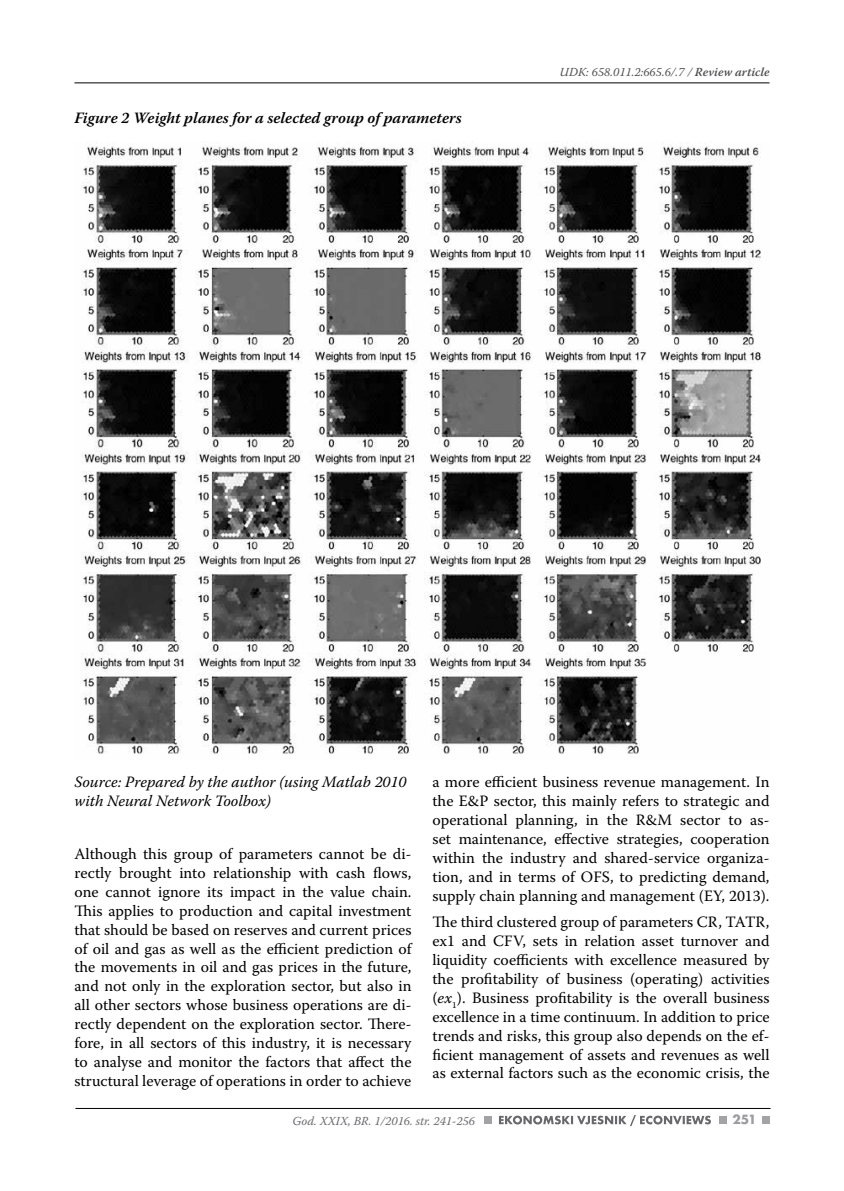
<style>
.page{position:relative;width:844px;height:1191px;background:#fff}
.page>*{position:absolute;margin:0;border:0;box-sizing:border-box;transform-origin:0 0}
.t1{font:15.75px/18.9px "Warnock Pro";color:#000;text-align:justify}
.t2{font:italic 15.75px/18.9px "Warnock Pro";color:#000}
.t3{font:italic 600 15.75px "Warnock Pro";color:#000}
.t4{font:700 14px "Futura TOT";color:#9c9ca0}
.t5{font:italic 12.25px "Warnock Pro";color:#504f53}
.t6{font:italic 12.25px "Warnock Pro";color:#68676c}
.s1{font-weight:600}
.s2{font-style:italic}
</style>
<div class="page">
<hr style="left:74px;top:83px;width:695px;height:1px;background:#000">
<hr style="left:75px;top:1108px;width:695px;height:1px;background:#000">
<div style="left:483px;top:1115px;width:8px;height:8px;background:#a3a3a7"></div>
<div style="left:718px;top:1115px;width:8px;height:8px;background:#a3a3a7"></div>
<div style="left:761px;top:1115px;width:8px;height:8px;background:#a3a3a7"></div>
<svg style="left:499px;top:1115px;width:211px;height:11px"></svg>
<img style="left:81px;top:141px;width:680px;height:613px">
<p class="t3" style="left:74px;top:109px;width:388px">Figure 2 Weight planes for a selected group of parameters</p>
<p class="t5" style="left:559px;top:65px;width:211px">UDK: 658.011.2:665.6/.7 / <span class="s1">Review article</span></p>
<p class="t2" style="left:74px;top:772px;width:333px">Source: Prepared by the author (using Matlab 2010 with Neural Network Toolbox)</p>
<p class="t1" style="left:74px;top:844px;width:338px">Although this group of parameters cannot be di&shy;rectly brought into relationship with cash flows, one cannot ignore its impact in the value chain.<br>This applies to production and capital investment that should be based on reserves and current prices of oil and gas as well as the efficient prediction of the movements in oil and gas prices in the future, and not only in the exploration sector, but also in all other sectors whose business operations are di&shy;rectly dependent on the exploration sector. There&shy;fore, in all sectors of this industry, it is necessary to analyse and monitor the factors that affect the structural leverage of operations in order to achieve</p>
<p class="t1" style="left:432px;top:772px;width:338px">a more efficient business revenue management. In the E&amp;P sector, this mainly refers to strategic and operational planning, in the R&amp;M sector to as&shy;set maintenance, effective strategies, cooperation within the industry and shared-service organiza&shy;tion, and in terms of OFS, to predicting demand, supply chain planning and management (EY, 2013).</p>
<p class="t1" style="left:432px;top:912px;width:338px">The third clustered group of parameters CR, TATR, ex1 and CFV, sets in relation asset turnover and liquidity coefficients with excellence measured by the profitability of business (operating) activities (<span class="s2">ex</span><sub>1</sub>). Business profitability is the overall business excellence in a time continuum. In addition to price trends and risks, this group also depends on the ef&shy;ficient management of assets and revenues as well as external factors such as the economic crisis, the</p>
<p class="t6" style="left:292px;top:1113px;width:184px">God. XXIX, BR. 1/2016. str. 241-256</p>
<p class="t4" style="left:732px;top:1111px;width:26px">251</p>
</div>
